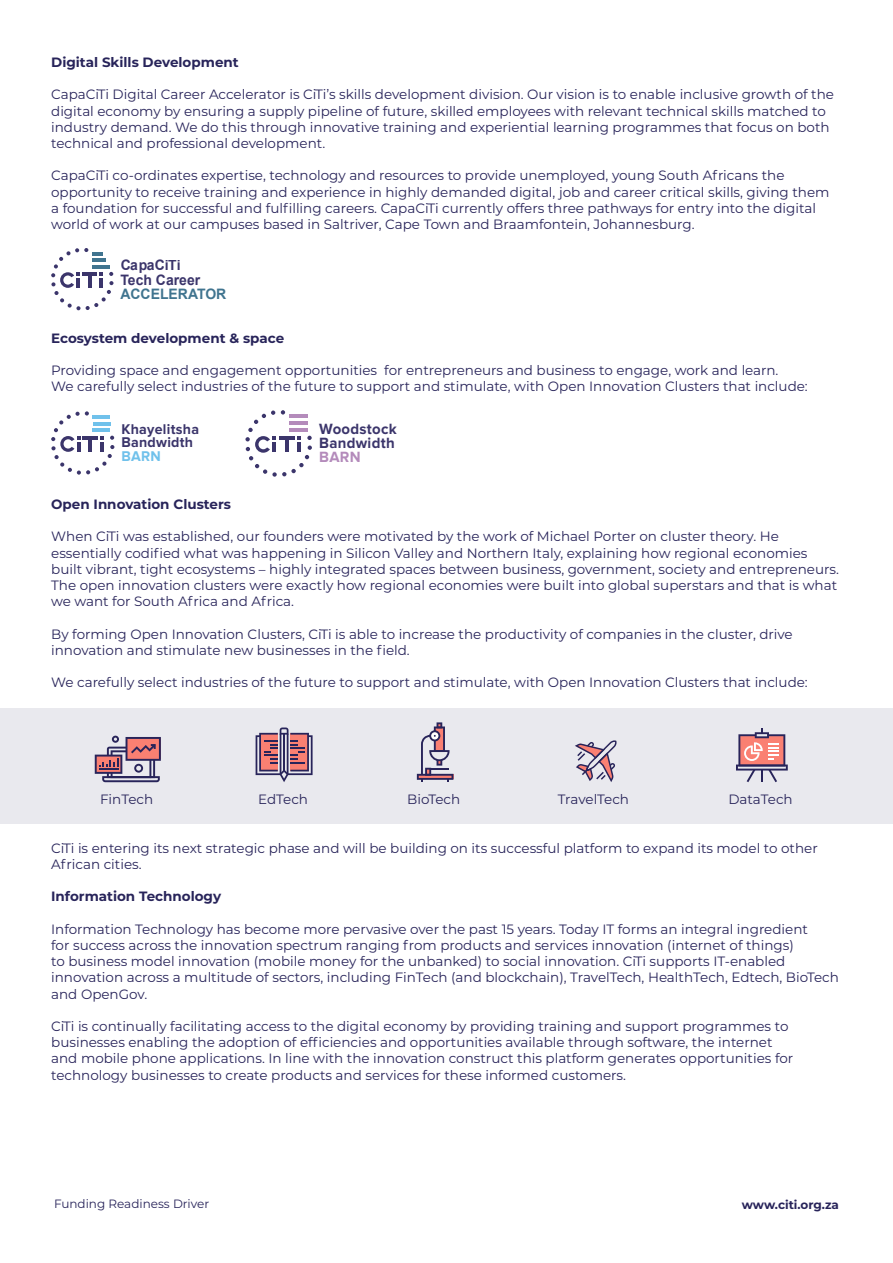
<style>
.page{position:relative;width:893px;height:1263px;background:#fff}
.page>*{position:absolute;margin:0;border:0;box-sizing:border-box;transform-origin:0 0}
.t1{font:700 15.45px/13.8px "Proxima Nova";letter-spacing:.02em;color:#3b356b}
.t2{font:700 15.45px "Proxima Nova";color:#b48bbb}
.t3{font:700 14.7px/13.2px "Proxima Nova";letter-spacing:.02em;color:#3b356b}
.t4{font:700 14.7px "Proxima Nova";color:#70c1eb}
.t5{font:700 14.4px "Arial";color:#3b356b}
.t6{font:700 14.4px "Arial";color:#40748f}
.t7{font:13.5px/16.2px "Montserrat";color:#28245a}
.t8{font:700 13.5px "Montserrat";color:#28245a}
.t9{font:12px "Montserrat";color:#28245a}
.t10{font:700 12px "Montserrat";color:#28245a}
</style>
<div class="page">
<div style="left:0;top:708px;width:893px;height:116px;background:#e9e9ee"></div>
<svg style="left:51px;top:248px;width:62px;height:62px"></svg>
<svg style="left:51px;top:411px;width:63px;height:64px"></svg>
<hr style="left:93px;top:428px;width:17px;height:4px;background:#70c1eb">
<hr style="left:93px;top:422px;width:17px;height:3px;background:#70c1eb">
<hr style="left:93px;top:415px;width:17px;height:4px;background:#70c1eb">
<svg style="left:245px;top:410px;width:67px;height:67px"></svg>
<hr style="left:289px;top:428px;width:18px;height:4px;background:#b48bbb">
<hr style="left:289px;top:421px;width:19px;height:4px;background:#b48bbb">
<hr style="left:289px;top:414px;width:18px;height:4px;background:#b48bbb">
<svg style="left:95px;top:736px;width:66px;height:46px"></svg>
<svg style="left:256px;top:727px;width:57px;height:55px"></svg>
<svg style="left:417px;top:722px;width:36px;height:60px"></svg>
<svg style="left:575px;top:740px;width:42px;height:42px"></svg>
<svg style="left:736px;top:729px;width:52px;height:53px"></svg>
<p class="t8" style="left:51px;top:53px;width:189px">Digital Skills Development</p>
<p class="t7" style="left:51px;top:86px;width:784px">CapaCiTi Digital Career Accelerator is CiTi’s skills development division. Our vision is to enable inclusive growth of the digital economy by ensuring a supply pipeline of future, skilled employees with relevant technical skills matched to industry demand. We do this through innovative training and experiential learning programmes that focus on both technical and professional development.</p>
<p class="t7" style="left:51px;top:167px;width:780px">CapaCiTi co-ordinates expertise, technology and resources to provide unemployed, young South Africans the opportunity to receive training and experience in highly demanded digital, job and career critical skills, giving them a foundation for successful and fulfilling careers. CapaCiTi currently offers three pathways for entry into the digital world of work at our campuses based in Saltriver, Cape Town and Braamfontein, Johannesburg.</p>
<p class="t5" style="left:120px;top:255px;width:62px">CapaCiTi</p>
<p class="t6" style="left:120px;top:284px;width:108px">ACCELERATOR</p>
<p class="t5" style="left:120px;top:270px;width:81px">Tech Career</p>
<p class="t8" style="left:51px;top:328px;width:234px">Ecosystem development &amp; space</p>
<p class="t7" style="left:51px;top:362px;width:758px">Providing space and engagement opportunities for entrepreneurs and business to engage, work and learn.<br>We carefully select industries of the future to support and stimulate, with Open Innovation Clusters that include:</p>
<p class="t3" style="left:121px;top:423px;width:79px">Khayelitsha<br>Bandwidth</p>
<p class="t4" style="left:121px;top:447px;width:41px">BARN</p>
<p class="t1" style="left:319px;top:422px;width:79px">Woodstock<br>Bandwidth</p>
<p class="t2" style="left:319px;top:448px;width:43px">BARN</p>
<p class="t8" style="left:51px;top:494px;width:181px">Open Innovation Clusters</p>
<p class="t7" style="left:51px;top:528px;width:789px">When CiTi was established, our founders were motivated by the work of Michael Porter on cluster theory. He essentially codified what was happening in Silicon Valley and Northern Italy, explaining how regional economies built vibrant, tight ecosystems – highly integrated spaces between business, government, society and entrepreneurs.<br>The open innovation clusters were exactly how regional economies were built into global superstars and that is what we want for South Africa and Africa.</p>
<p class="t7" style="left:51px;top:625px;width:743px">By forming Open Innovation Clusters, CiTi is able to increase the productivity of companies in the cluster, drive innovation and stimulate new businesses in the field.</p>
<p class="t7" style="left:51px;top:674px;width:758px">We carefully select industries of the future to support and stimulate, with Open Innovation Clusters that include:</p>
<p class="t7" style="left:100px;top:791px;width:54px">FinTech</p>
<p class="t7" style="left:258px;top:791px;width:51px">EdTech</p>
<p class="t7" style="left:407px;top:791px;width:54px">BioTech</p>
<p class="t7" style="left:558px;top:791px;width:73px">TravelTech</p>
<p class="t7" style="left:728px;top:791px;width:66px">DataTech</p>
<p class="t7" style="left:51px;top:839px;width:768px">CiTi is entering its next strategic phase and will be building on its successful platform to expand its model to other<br>African cities.</p>
<p class="t8" style="left:51px;top:887px;width:171px">Information Technology</p>
<p class="t7" style="left:51px;top:920px;width:789px">Information Technology has become more pervasive over the past 15 years. Today IT forms an integral ingredient<br>for success across the innovation spectrum ranging from products and services innovation (internet of things)<br>to business model innovation (mobile money for the unbanked) to social innovation. CiTi supports IT-enabled innovation across a multitude of sectors, including FinTech (and blockchain), TravelTech, HealthTech, Edtech, BioTech and OpenGov.</p>
<p class="t7" style="left:51px;top:1017px;width:744px">CiTi is continually facilitating access to the digital economy by providing training and support programmes to businesses enabling the adoption of efficiencies and opportunities available through software, the internet and mobile phone applications. In line with the innovation construct this platform generates opportunities for technology businesses to create products and services for these informed customers.</p>
<p class="t9" style="left:54px;top:1195px;width:157px">Funding Readiness Driver</p>
<p class="t10" style="left:742px;top:1196px;width:99px">www.citi.org.za</p>
</div>
